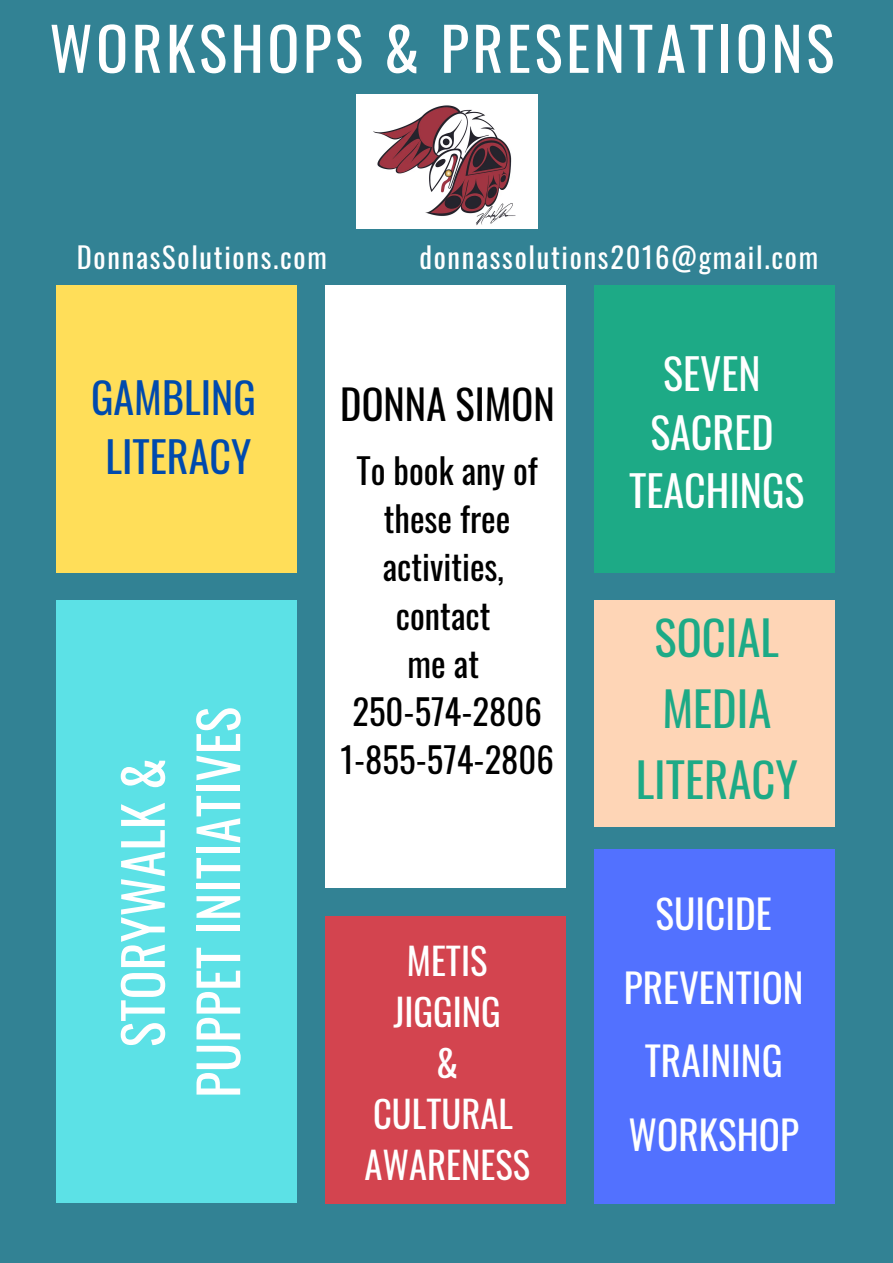
<style>
.page{position:relative;width:893px;height:1263px;background:#328294}
.page>*{position:absolute;margin:0;border:0;box-sizing:border-box;transform-origin:0 0}
.t1{font:59.32px "Oswald";letter-spacing:.06em;color:#fff}
.t2{font:53.93px "Oswald";color:#fff}
.t3{font:46.65px "Oswald";color:#1daa86}
.t4{font:42px "Oswald";color:#fff}
.t5{font:42px "Oswald";color:#004aad}
.t6{font:40.5px "Oswald";color:#000}
.t7{font:39.3px/73.7px "Oswald";color:#fff;text-align:center}
.t8{font:36.6px "Oswald";color:#fff}
.t9{font:34.72px/48.2px "Oswald";color:#000;text-align:center}
.t10{font:28.58px "Oswald";letter-spacing:.06em;color:#fff}
</style>
<div class="page">
<div style="left:56px;top:285px;width:241px;height:287px;background:#ffde59"></div>
<div style="left:56px;top:600px;width:241px;height:603px;background:#5ce1e6"></div>
<div style="left:325px;top:285px;width:241px;height:602px;background:#fff"></div>
<div style="left:325px;top:916px;width:241px;height:287px;background:#d3444f"></div>
<div style="left:594px;top:285px;width:240px;height:287px;background:#1daa86"></div>
<div style="left:594px;top:600px;width:240px;height:603px;background:#fed5b6"></div>
<div style="left:584px;top:828px;width:259px;height:394px;background:#328294"></div>
<div style="left:593px;top:849px;width:241px;height:354px;background:#5271ff"></div>
<img style="left:356px;top:95px;width:181px;height:133px">
<p class="t1" style="left:49px;top:2px;width:786px">WORKSHOPS &amp; PRESENTATIONS</p>
<p class="t10" style="left:77px;top:235px;width:251px">DonnasSolutions.com</p>
<p class="t10" style="left:419px;top:235px;width:400px">donnassolutions2016@gmail.com</p>
<p class="t5" style="left:91px;top:365px;width:166px">GAMBLING</p>
<p class="t5" style="left:105px;top:424px;width:147px">LITERACY</p>
<p class="t2" style="left:100px;top:1047px;width:291px;rotate:-90deg">STORYWALK &amp;</p>
<p class="t2" style="left:176px;top:1098px;width:392px;rotate:-90deg">PUPPET INITIATIVES</p>
<p class="t6" style="left:340px;top:373px;width:216px">DONNA SIMON</p>
<p class="t9" style="left:356px;top:445px;width:183px">To book any of these free activities,</p>
<p class="t9" style="left:396px;top:590px;width:96px">contact</p>
<p class="t9" style="left:407px;top:638px;width:73px">me at</p>
<p class="t9" style="left:352px;top:686px;width:191px">250-574-2806</p>
<p class="t9" style="left:340px;top:734px;width:215px">1-855-574-2806</p>
<p class="t8" style="left:407px;top:932px;width:82px">METIS</p>
<p class="t8" style="left:393px;top:983px;width:109px">JIGGING</p>
<p class="t8" style="left:436px;top:1034px;width:24px">&amp;</p>
<p class="t8" style="left:373px;top:1085px;width:141px">CULTURAL</p>
<p class="t8" style="left:364px;top:1137px;width:167px">AWARENESS</p>
<p class="t4" style="left:663px;top:341px;width:99px">SEVEN</p>
<p class="t4" style="left:650px;top:400px;width:125px">SACRED</p>
<p class="t4" style="left:629px;top:458px;width:177px">TEACHINGS</p>
<p class="t3" style="left:654px;top:601px;width:126px">SOCIAL</p>
<p class="t3" style="left:662px;top:672px;width:110px">MEDIA</p>
<p class="t3" style="left:636px;top:743px;width:164px">LITERACY</p>
<p class="t7" style="left:624px;top:875px;width:181px">SUICIDE<br>PREVENTION<br>TRAINING<br>WORKSHOP</p>
</div>
